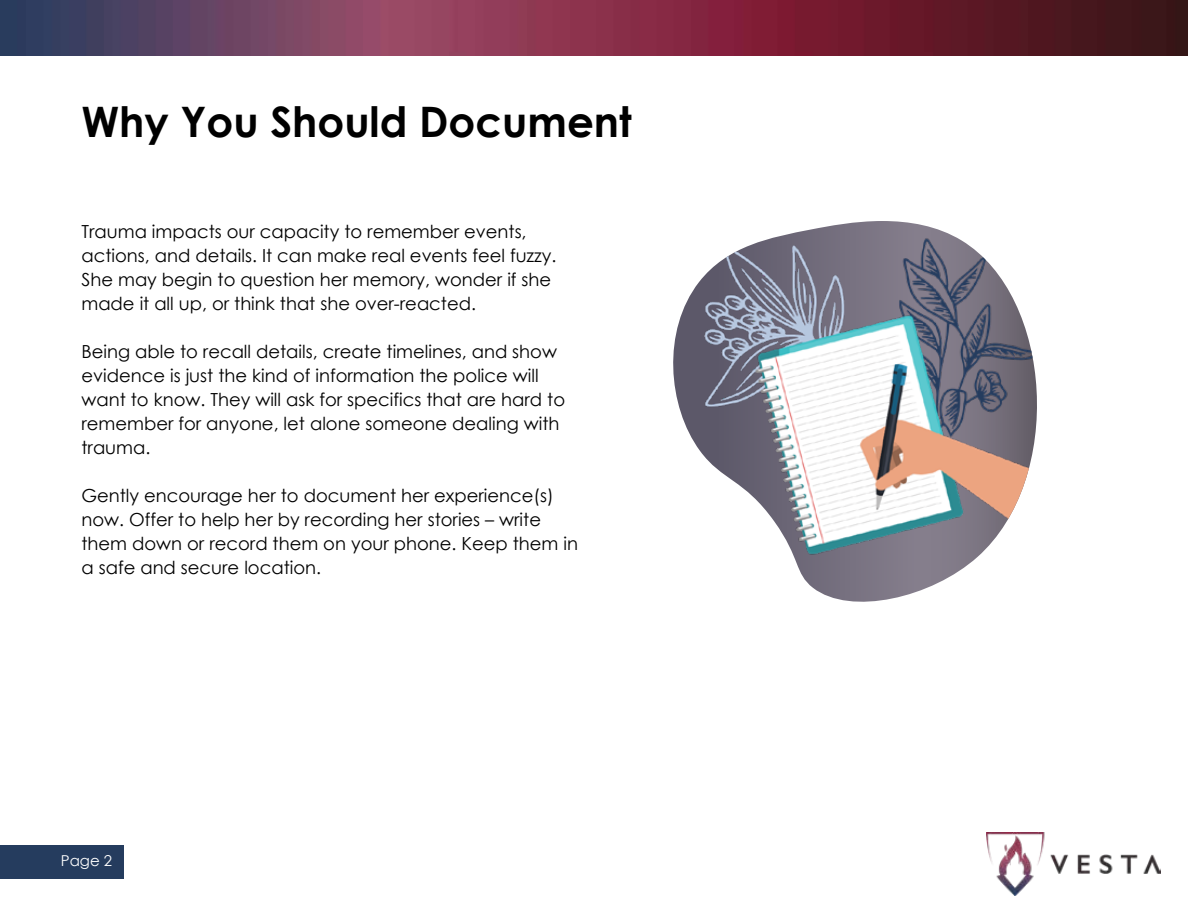
<style>
.page{position:relative;width:1188px;height:918px;background:#fff}
.page>*{position:absolute;margin:0;border:0;box-sizing:border-box;transform-origin:0 0}
.t1{font:700 42px "Century Gothic";color:#000}
.t2{font:18px/24px "Century Gothic";color:#000}
.t3{font:15px "Century Gothic";color:#fff}
</style>
<div class="page">
<img style="left:0;top:0;width:1188px;height:56px">
<img style="left:986px;top:833px;width:175px;height:62px">
<img style="left:673px;top:221px;width:364px;height:381px">
<div style="left:0;top:845px;width:123px;height:33px;background:#253c5e"></div>
<h1 class="t1" style="left:81px;top:90px;width:552px">Why You Should Document</h1>
<p class="t2" style="left:81px;top:219px;width:477px">Trauma impacts our capacity to remember events, actions, and details. It can make real events feel fuzzy.<br>She may begin to question her memory, wonder if she made it all up, or think that she over-reacted.</p>
<p class="t2" style="left:81px;top:339px;width:485px">Being able to recall details, create timelines, and show evidence is just the kind of information the police will want to know. They will ask for specifics that are hard to remember for anyone, let alone someone dealing with trauma.</p>
<p class="t2" style="left:81px;top:483px;width:498px">Gently encourage her to document her experience(s) now. Offer to help her by recording her stories – write them down or record them on your phone. Keep them in a safe and secure location.</p>
<p class="t3" style="left:61px;top:850px;width:53px">Page 2</p>
</div>
